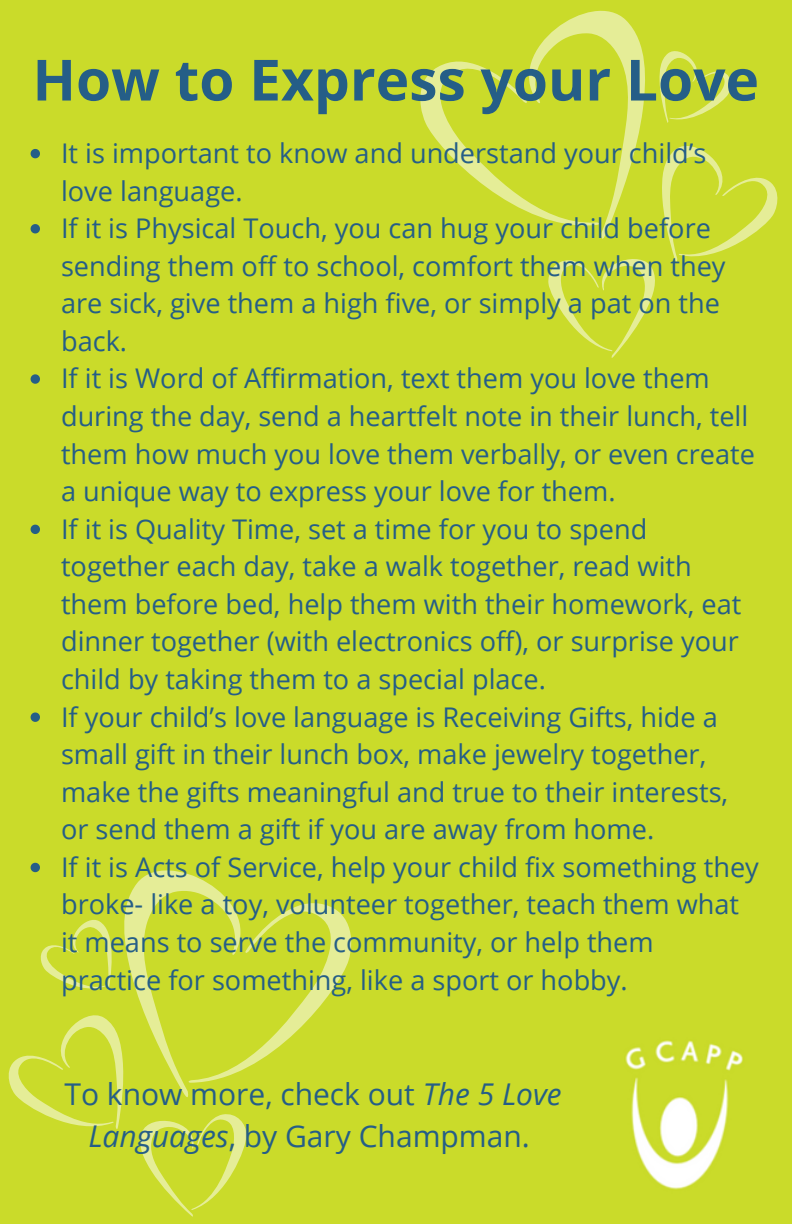
<style>
.page{position:relative;width:792px;height:1224px;background:#cadb2a}
.page>*{position:absolute;margin:0;border:0;box-sizing:border-box;transform-origin:0 0}
.t1{font:700 56.8px "Open Sans";color:#255e87}
.t2{font:30px/42px "Open Sans";color:#255e87;text-align:center}
.t3{font:27.2px/37.6px "Open Sans";color:#255e87}
.s1{font-style:italic}
</style>
<div class="page">
<img style="left:625px;top:1040px;width:118px;height:150px">
<svg style="left:288px;top:903px;width:64px;height:136px"></svg>
<svg style="left:125px;top:870px;width:163px;height:193px"></svg>
<svg style="left:8px;top:911px;width:248px;height:306px"></svg>
<svg style="left:420px;top:10px;width:358px;height:348px"></svg>
<svg style="left:31px;top:149px;width:9px;height:9px"></svg>
<svg style="left:31px;top:224px;width:9px;height:9px"></svg>
<svg style="left:31px;top:374px;width:9px;height:10px"></svg>
<svg style="left:31px;top:525px;width:9px;height:9px"></svg>
<svg style="left:31px;top:713px;width:9px;height:9px"></svg>
<svg style="left:31px;top:863px;width:9px;height:9px"></svg>
<p class="t1" style="left:32px;top:40px;width:728px">How to Express your Love</p>
<p class="t3" style="left:61px;top:134px;width:647px">It is important to know and understand your child’s love language.</p>
<p class="t3" style="left:61px;top:209px;width:666px">If it is Physical Touch, you can hug your child before sending them off to school, comfort them when they are sick, give them a high five, or simply a pat on the back.</p>
<p class="t3" style="left:61px;top:359px;width:695px">If it is Word of Affirmation, text them you love them during the day, send a heartfelt note in their lunch, tell them how much you love them verbally, or even create a unique way to express your love for them.</p>
<p class="t3" style="left:61px;top:509px;width:682px">If it is Quality Time, set a time for you to spend together each day, take a walk together, read with them before bed, help them with their homework, eat dinner together (with electronics off), or surprise your child by taking them to a special place.</p>
<p class="t3" style="left:61px;top:697px;width:669px">If your child’s love language is Receiving Gifts, hide a small gift in their lunch box, make jewelry together, make the gifts meaningful and true to their interests, or send them a gift if you are away from home.</p>
<p class="t3" style="left:61px;top:848px;width:699px">If it is Acts of Service, help your child fix something they broke- like a toy, volunteer together, teach them what it means to serve the community, or help them practice for something, like a sport or hobby.</p>
<p class="t2" style="left:64px;top:1072px;width:499px">To know more, check out <span class="s1">The 5 Love<br>Languages</span>, by Gary Champman.</p>
</div>
